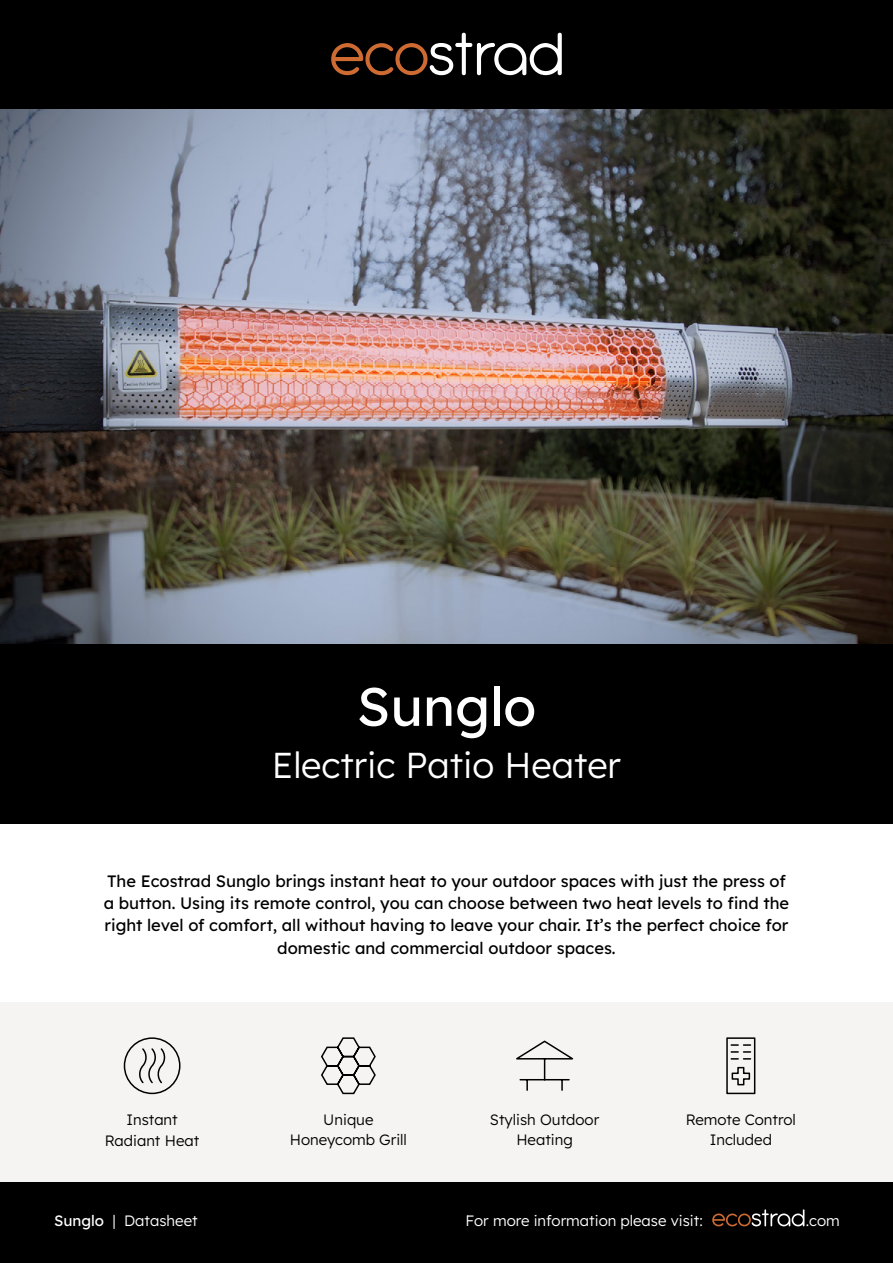
<style>
.page{position:relative;width:893px;height:1263px;background:#fff}
.page>*{position:absolute;margin:0;border:0;box-sizing:border-box;transform-origin:0 0}
.t1{font:54px "Lexend";color:#fff}
.t2{font:300 36px "Lexend";color:#fff}
.t3{font:16.5px/22.4px "Lexend";color:#000;text-align:center}
.t4{font:300 15px/20.2px "Lexend";color:#000;text-align:center}
.t5{font:300 15px "Lexend";color:#fff}
.s1{font-weight:400}
</style>
<div class="page">
<div style="left:0;top:1182px;width:893px;height:81px;background:#000"></div>
<svg style="left:712px;top:1209px;width:92px;height:17px"></svg>
<img style="left:0;top:108px;width:893px;height:537px">
<div style="left:0;top:645px;width:893px;height:179px;background:#000"></div>
<div style="left:0;top:0;width:893px;height:108px;background:#000"></div>
<div style="left:0;top:1003px;width:893px;height:179px;background:#f5f4f3"></div>
<svg style="left:331px;top:33px;width:231px;height:42px"></svg>
<svg style="left:726px;top:1037px;width:30px;height:58px"></svg>
<svg style="left:516px;top:1040px;width:58px;height:51px"></svg>
<svg style="left:139px;top:1048px;width:27px;height:36px"></svg>
<div style="left:124px;top:1037px;width:57px;height:57px;border:2px solid #000;border-radius:50%"></div>
<svg style="left:321px;top:1037px;width:55px;height:58px"></svg>
<h1 class="t1" style="left:357px;top:667px;width:181px">Sunglo</h1>
<h2 class="t2" style="left:272px;top:739px;width:351px">Electric Patio Heater</h2>
<p class="t3" style="left:104px;top:869px;width:687px">The Ecostrad Sunglo brings instant heat to your outdoor spaces with just the press of a button. Using its remote control, you can choose between two heat levels to find the right level of comfort, all without having to leave your chair. It’s the perfect choice for domestic and commercial outdoor spaces.</p>
<p class="t4" style="left:105px;top:1109px;width:96px">Instant<br>Radiant Heat</p>
<p class="t4" style="left:290px;top:1108px;width:119px">Unique<br>Honeycomb Grill</p>
<p class="t4" style="left:490px;top:1108px;width:111px">Stylish Outdoor<br>Heating</p>
<p class="t4" style="left:686px;top:1108px;width:112px">Remote Control<br>Included</p>
<p class="t5" style="left:54px;top:1210px;width:145px"><span class="s1">Sunglo</span> | Datasheet</p>
<p class="t5" style="left:465px;top:1210px;width:239px">For more information please visit:</p>
<p class="t5" style="left:806px;top:1210px;width:36px">.com</p>
</div>
